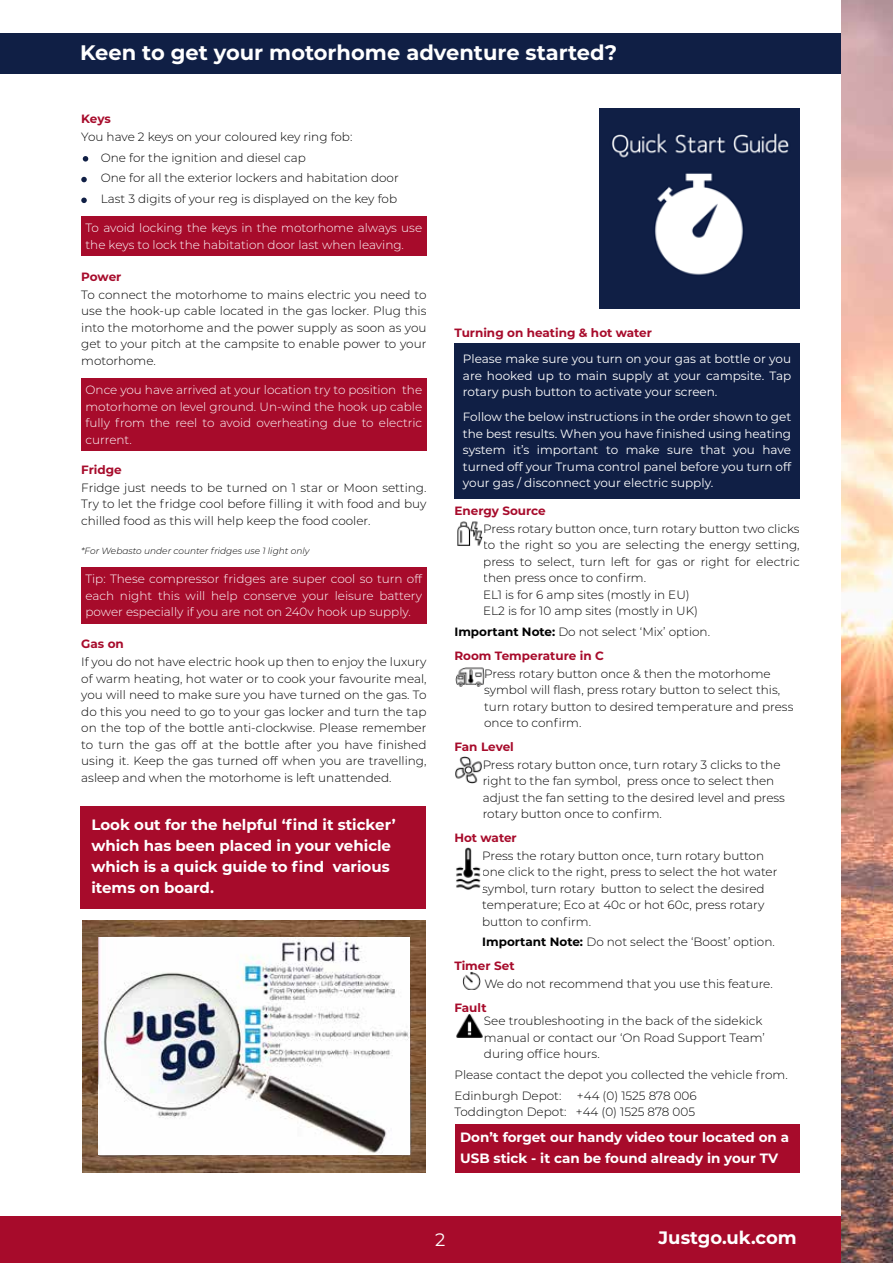
<style>
.page{position:relative;width:893px;height:1263px;background:#fff}
.page>*{position:absolute;margin:0;border:0;box-sizing:border-box;transform-origin:0 0}
.t1{font:700 21px "Montserrat";color:#fff}
.t2{font:700 18px "Montserrat";color:#fff}
.t3{font:18px "Montserrat";color:#fff}
.t4{font:700 15px/21px "Montserrat";color:#fff}
.t5{font:700 13.5px/21px "Montserrat";color:#fff}
.t6{font:300 12px/16.5px "Montserrat";color:#000}
.t7{font:300 12px/16.5px "Montserrat";color:#fff;text-align:justify}
.t8{font:12px/16.5px "Montserrat";color:#fff;text-align:justify}
.t9{font:700 12px "Montserrat";color:#a70b2b}
.t10{font:italic 300 9px "Montserrat";color:#000}
.s1{font-weight:700;color:#a70b2b}
.s2{font-weight:700}
</style>
<div class="page">
<div style="left:0;top:34px;width:893px;height:40px;background:#101f45"></div>
<div style="left:0;top:1216px;width:893px;height:47px;background:#a70b2b"></div>
<img style="left:842px;top:0;width:51px;height:1263px">
<img style="left:462px;top:971px;width:18px;height:18px">
<div style="left:81px;top:216px;width:345px;height:40px;background:#a70b2b"></div>
<div style="left:81px;top:378px;width:345px;height:73px;background:#a70b2b"></div>
<div style="left:81px;top:567px;width:345px;height:56px;background:#a70b2b"></div>
<svg style="left:83px;top:156px;width:5px;height:6px"></svg>
<svg style="left:81px;top:177px;width:6px;height:5px"></svg>
<svg style="left:81px;top:198px;width:6px;height:5px"></svg>
<div style="left:454px;top:343px;width:346px;height:64px;background:#101f45"></div>
<div style="left:454px;top:401px;width:346px;height:97px;background:#101f45"></div>
<div style="left:456px;top:1124px;width:344px;height:48px;background:#a70b2b"></div>
<img style="left:599px;top:110px;width:201px;height:198px">
<img style="left:83px;top:921px;width:342px;height:251px">
<div style="left:80px;top:806px;width:345px;height:102px;background:#a70b2b"></div>
<img style="left:99px;top:938px;width:310px;height:216px">
<img style="left:456px;top:667px;width:28px;height:19px">
<img style="left:456px;top:847px;width:25px;height:43px">
<img style="left:457px;top:521px;width:26px;height:25px">
<img style="left:455px;top:756px;width:27px;height:27px">
<img style="left:456px;top:1014px;width:27px;height:24px">
<h1 class="t1" style="left:80px;top:37px;width:538px">Keen to get your motorhome adventure started?</h1>
<p class="t9" style="left:81px;top:110px;width:31px">Keys</p>
<p class="t6" style="left:101px;top:126px;width:300px;line-height:20.7px;text-indent:-20px">You have 2 keys on your coloured key ring fob:<br>One for the ignition and diesel cap<br>One for all the exterior lockers and habitation door Last 3 digits of your reg is displayed on the key fob</p>
<p class="t7" style="left:86px;top:219px;width:338px">To avoid locking the keys in the motorhome always use the keys to lock the habitation door last when leaving.</p>
<p class="t9" style="left:81px;top:268px;width:42px">Power</p>
<p class="t6" style="left:81px;top:286px;width:347px;text-align:justify">To connect the motorhome to mains electric you need to use the hook-up cable located in the gas locker. Plug this into the motorhome and the power supply as soon as you get to your pitch at the campsite to enable power to your motorhome.</p>
<p class="t7" style="left:86px;top:381px;width:338px">Once you have arrived at your location try to position the motorhome on level ground. Un-wind the hook up cable fully from the reel to avoid overheating due to electric current.</p>
<p class="t9" style="left:81px;top:461px;width:42px">Fridge</p>
<p class="t6" style="left:81px;top:479px;width:347px;text-align:justify">Fridge just needs to be turned on 1 star or Moon setting.<br>Try to let the fridge cool before filling it with food and buy chilled food as this will help keep the food cooler.</p>
<p class="t10" style="left:81px;top:544px;width:230px">*For Webasto under counter fridges use 1 light only</p>
<p class="t7" style="left:86px;top:570px;width:338px">Tip: These compressor fridges are super cool so turn off each night this will help conserve your leisure battery power especially if you are not on 240v hook up supply.<span class="s1">e</span></p>
<p class="t9" style="left:81px;top:635px;width:44px">Gas on</p>
<p class="t6" style="left:81px;top:653px;width:347px;text-align:justify">If you do not have electric hook up then to enjoy the luxury of warm heating, hot water or to cook your favourite meal, you will need to make sure you have turned on the gas. To do this you need to go to your gas locker and turn the tap on the top of the bottle anti-clockwise. Please remember to turn the gas off at the bottle after you have finished using it. Keep the gas turned off when you are travelling, asleep and when the motorhome is left unattended.</p>
<p class="t4" style="left:91px;top:814px;width:306px">Look out for the helpful ‘find it sticker’ which has been placed in your vehicle which is a quick guide to find various items on board.</p>
<p class="t9" style="left:454px;top:324px;width:199px">Turning on heating &amp; hot water</p>
<p class="t8" style="left:463px;top:350px;width:330px">Please make sure you turn on your gas at bottle or you are hooked up to main supply at your campsite. Tap rotary push button to activate your screen.</p>
<p class="t8" style="left:463px;top:408px;width:330px">Follow the below instructions in the order shown to get the best results. When you have finished using heating system it’s important to make sure that you have turned off your Truma control panel before you turn off your gas / disconnect your electric supply.</p>
<p class="t9" style="left:454px;top:502px;width:93px">Energy Source</p>
<p class="t6" style="left:483px;top:520px;width:318px">Press rotary button once, turn rotary button two clicks to the right so you are selecting the energy setting, press to select, turn left for gas or right for electric then press once to confirm.<br>EL1 is for 6 amp sites (mostly in EU)<br>EL2 is for 10 amp sites (mostly in UK)</p>
<p class="t6" style="left:454px;top:619px;width:257px;line-height:23.7px"><span class="s2">Important Note:</span> Do not select ‘Mix’ option.<br><span class="s1">Room Temperature in C</span></p>
<p class="t6" style="left:484px;top:665px;width:311px">Press rotary button once &amp; then the motorhome symbol will flash, press rotary button to select this, turn rotary button to desired temperature and press once to confirm.</p>
<p class="t9" style="left:454px;top:738px;width:61px">Fan Level</p>
<p class="t6" style="left:483px;top:756px;width:304px">Press rotary button once, turn rotary 3 clicks to the right to the fan symbol, press once to select then adjust the fan setting to the desired level and press rotary button once to confirm.</p>
<p class="t9" style="left:454px;top:829px;width:64px">Hot water</p>
<p class="t6" style="left:482px;top:847px;width:297px">Press the rotary button once, turn rotary button one click to the right, press to select the hot water symbol, turn rotary button to select the desired temperature; Eco at 40c or hot 60c, press rotary button to confirm.</p>
<p class="t6" style="left:454px;top:930px;width:322px;line-height:23.7px;text-indent:28px"><span class="s2">Important Note:</span> Do not select the ‘Boost’ option.<br><span class="s1">Timer Set</span></p>
<p class="t6" style="left:484px;top:975px;width:290px">We do not recommend that you use this feature.</p>
<p class="t9" style="left:454px;top:999px;width:34px">Fault</p>
<p class="t6" style="left:484px;top:1012px;width:282px">See troubleshooting in the back of the sidekick manual or contact our ‘On Road Support Team’ during office hours.</p>
<p class="t6" style="left:454px;top:1064px;width:335px;line-height:20.7px">Please contact the depot you collected the vehicle from.<br>Edinburgh Depot:</p>
<p class="t6" style="left:454px;top:1087px;width:244px;text-align:right">+44 (0) 1525 878 006<br>Toddington Depot: +44 (0) 1525 878 005</p>
<p class="t5" style="left:460px;top:1126px;width:330px">Don’t forget our handy video tour located on a<br>USB stick - it can be found already in your TV</p>
<h2 class="t3" style="left:435px;top:1227px;width:12px">2</h2>
<h2 class="t2" style="left:659px;top:1225px;width:140px">Justgo.uk.com</h2>
</div>
